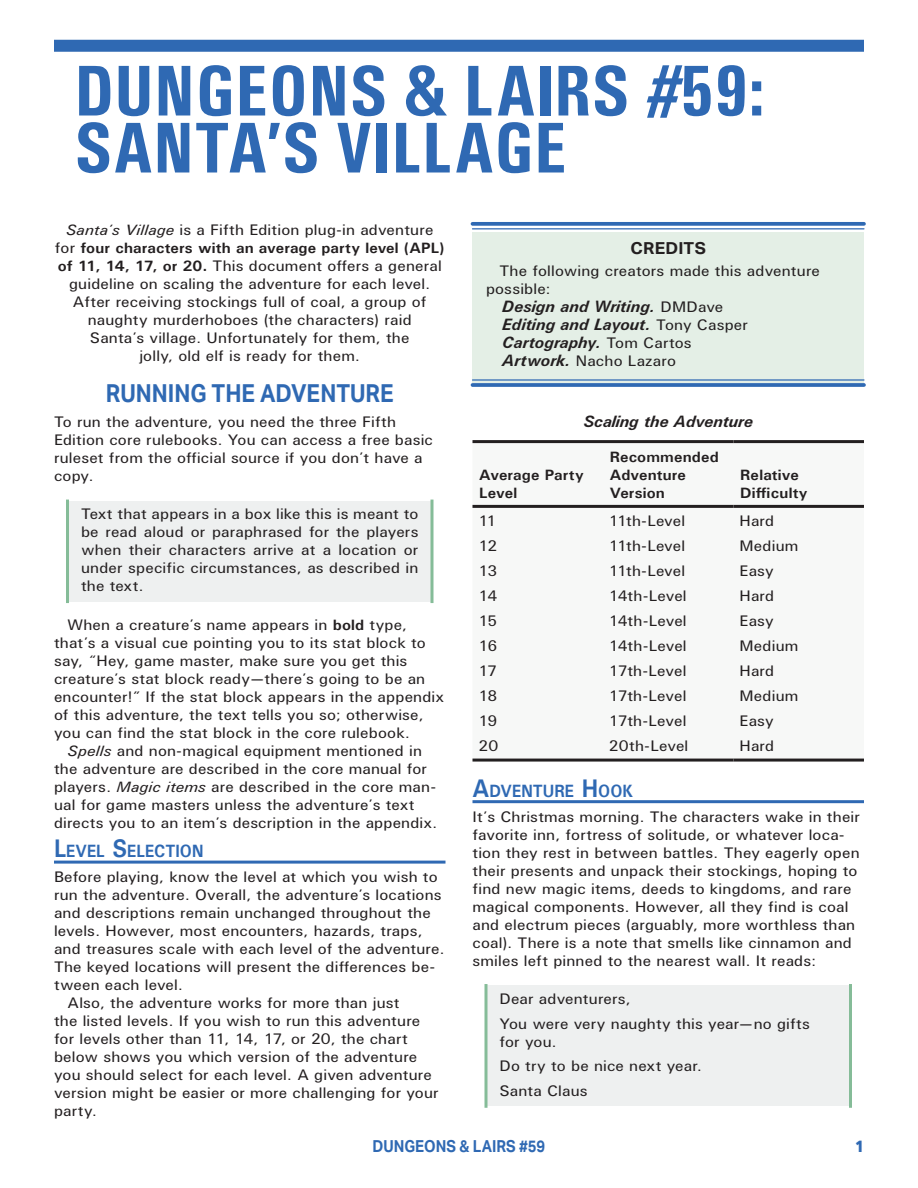
<style>
.page{position:relative;width:918px;height:1188px;background:#fff}
.page>*{position:absolute;margin:0;border:0;box-sizing:border-box;transform-origin:0 0}
.p_H1{font:700 72px/57px "U001 Con";color:#2f69b3}
.p_H2{font:700 24.75px "Aktiv Grotesk";color:#2f69b3;scale:.9 1}
.p_H3{font:700 17.85px "U001";color:#2f69b3;scale:.9 1}
.p_Breakout_Box{font:italic 700 16.5px "U001";letter-spacing:.005em;color:#231f20}
.p_Table_Title{font:italic 700 16.5px "U001";color:#231f20}
.t1{font:700 16.5px "Aktiv Grotesk";color:#2f69b3;scale:.9 1}
.P_Breakout_Box_Title{font:700 16.5px "Aktiv Grotesk";letter-spacing:.015em;color:#231f20;scale:1.05 1}
.t2{font:800 16.5px "Aktiv Grotesk";color:#2f69b3;scale:.9 1}
.p_body_no_indent{font:15px/18px "U001";letter-spacing:.01em;color:#231f20;scale:1.05 1}
.p_body{font:15px/18px "U001";letter-spacing:.01em;color:#231f20;scale:1.05 1}
.p_Boxed_Text{font:15px/18px "U001";letter-spacing:.01em;color:#231f20;text-align:justify;scale:1.05 1}
.p_table_body{font:15px "U001";letter-spacing:.005em;color:#231f20;scale:1.05 1}
.p_Breakout_Box-2{font:15px/18px "U001";letter-spacing:.01em;color:#231f20;scale:1.05 1}
.p_table_header{font:700 15px/18px "U001";letter-spacing:.01em;color:#231f20;scale:1.05 1}
.s1{font-style:italic}
.s2{font-weight:700}
.s3{font-size:25.5px}
.s4{font-weight:400;font-style:normal;font-size:15px}
.s5{font-weight:700;font-style:italic;font-size:16.5px}
</style>
<div class="page">
<div style="left:54px;top:40px;width:810px;height:12px;background:#2f69b3"></div>
<div style="left:68px;top:501px;width:364px;height:101px;background:#eef0f0"></div>
<hr style="left:66px;top:501px;width:3px;height:101px;background:#85bc98">
<svg style="left:430px;top:501px;width:4px;height:101px"></svg>
<hr style="left:54px;top:861px;width:392px;height:3px;background:#2f69b3">
<div style="left:472px;top:232px;width:392px;height:151px;background:#e4efe6"></div>
<svg style="left:472px;top:383px;width:392px;height:4px;background:#3b72b7"></svg>
<hr style="left:472px;top:379px;width:392px;height:2px;background:#2f69b3">
<svg style="left:472px;top:222px;width:392px;height:4px;background:#3d73b8"></svg>
<hr style="left:472px;top:228px;width:392px;height:1px;background:#2f69b3">
<hr style="left:472px;top:800px;width:392px;height:3px;background:#2f69b3">
<div style="left:486px;top:986px;width:364px;height:120px;background:#eef0f0"></div>
<svg style="left:484px;top:986px;width:4px;height:120px"></svg>
<hr style="left:849px;top:986px;width:3px;height:120px;background:#85bc98">
<svg style="left:472px;top:443px;width:392px;height:316px"></svg>
<hr style="left:472px;top:440px;width:131px;height:3px;background:#231f20">
<hr style="left:603px;top:440px;width:130px;height:3px;background:#231f20">
<hr style="left:733px;top:440px;width:131px;height:3px;background:#231f20">
<hr style="left:472px;top:505px;width:131px;height:3px;background:#231f20">
<hr style="left:603px;top:505px;width:130px;height:3px;background:#231f20">
<hr style="left:733px;top:505px;width:131px;height:3px;background:#231f20">
<hr style="left:472px;top:759px;width:131px;height:3px;background:#231f20">
<hr style="left:603px;top:759px;width:130px;height:3px;background:#231f20">
<hr style="left:733px;top:759px;width:131px;height:3px;background:#231f20">
<p class="p_H1" style="left:74px;top:61px;width:692px">DUNGEONS &amp; LAIRS #59:<br>SANTA’S VILLAGE</p>
<p class="p_body_no_indent" style="left:55px;top:221px;width:373px;text-align:center"><span class="s1">Santa’s Village</span> is a Fifth Edition plug-in adventure for <span class="s2">four characters with an average party level (APL) of 11, 14, 17, or 20.</span> This document offers a general guideline on scaling the adventure for each level.<br>After receiving stockings full of coal, a group of naughty murderhoboes (the characters) raid<br>Santa’s village. Unfortunately for them, the<br>jolly, old elf is ready for them.</p>
<p class="p_H2" style="left:106px;top:379px;width:321px">RUNNING THE ADVENTURE</p>
<p class="p_body_no_indent" style="left:54px;top:413px;width:362px">To run the adventure, you need the three Fifth Edition core rulebooks. You can access a free basic ruleset from the official source if you don’t have a copy.</p>
<p class="p_Boxed_Text" style="left:81px;top:505px;width:323px">Text that appears in a box like this is meant to be read aloud or paraphrased for the players when their characters arrive at a location or under specific circumstances, as described in the text.</p>
<p class="p_body" style="left:54px;top:615px;width:373px;text-indent:14px">When a creature’s name appears in <span class="s2">bold</span> type, that’s a visual cue pointing you to its stat block to say, “Hey, game master, make sure you get this creature’s stat block ready—there’s going to be an encounter!” If the stat block appears in the appendix of this adventure, the text tells you so; otherwise, you can find the stat block in the core rulebook.</p>
<p class="p_body" style="left:54px;top:741px;width:367px;text-indent:14px"><span class="s1">Spells</span> and non-magical equipment mentioned in the adventure are described in the core manual for players. <span class="s1">Magic items</span> are described in the core man&shy;ual for game masters unless the adventure’s text directs you to an item’s description in the appendix.</p>
<p class="p_H3" style="left:54px;top:840px;width:168px"><span class="s3">L</span>EVEL <span class="s3">S</span>ELECTION</p>
<p class="p_body_no_indent" style="left:54px;top:868px;width:374px">Before playing, know the level at which you wish to run the adventure. Overall, the adventure’s locations and descriptions remain unchanged throughout the levels. However, most encounters, hazards, traps, and treasures scale with each level of the adventure.<br>The keyed locations will present the differences be&shy;tween each level.</p>
<p class="p_body" style="left:54px;top:994px;width:368px;text-indent:14px">Also, the adventure works for more than just<br>the listed levels. If you wish to run this adventure for levels other than 11, 14, 17, or 20, the chart below shows you which version of the adventure you should select for each level. A given adventure version might be easier or more challenging for your party.</p>
<p class="P_Breakout_Box_Title" style="left:631px;top:239px;width:73px">CREDITS</p>
<p class="p_Breakout_Box-2" style="left:486px;top:261px;width:320px;text-indent:14px">The following creators made this adventure possible:</p>
<p class="p_Breakout_Box" style="left:502px;top:296px;width:223px">Design and Writing. <span class="s4">DMDave</span></p>
<p class="p_Breakout_Box" style="left:502px;top:314px;width:247px">Editing and Layout. <span class="s4">Tony Casper</span></p>
<p class="p_Breakout_Box" style="left:502px;top:332px;width:191px">Cartography. <span class="s4">Tom Cartos</span></p>
<p class="p_Breakout_Box-2" style="left:502px;top:351px;width:167px"><span class="s5">Artwork.</span> Nacho Lazaro</p>
<p class="p_Table_Title" style="left:584px;top:411px;width:171px">Scaling the Adventure</p>
<p class="p_table_header" style="left:479px;top:465px;width:101px">Average Party<br>Level</p>
<p class="p_table_header" style="left:610px;top:447px;width:105px">Recommended<br>Adventure<br>Version</p>
<p class="p_table_header" style="left:740px;top:465px;width:66px">Relative<br>Difficulty</p>
<p class="p_table_body" style="left:478px;top:511px;width:19px">11</p>
<p class="p_table_body" style="left:609px;top:511px;width:74px">11th-Level</p>
<p class="p_table_body" style="left:739px;top:511px;width:35px">Hard</p>
<p class="p_table_body" style="left:478px;top:537px;width:19px">12</p>
<p class="p_table_body" style="left:609px;top:537px;width:74px">11th-Level</p>
<p class="p_table_body" style="left:739px;top:537px;width:58px">Medium</p>
<p class="p_table_body" style="left:478px;top:562px;width:19px">13</p>
<p class="p_table_body" style="left:609px;top:562px;width:74px">11th-Level</p>
<p class="p_table_body" style="left:739px;top:562px;width:34px">Easy</p>
<p class="p_table_body" style="left:478px;top:587px;width:19px">14</p>
<p class="p_table_body" style="left:609px;top:587px;width:76px">14th-Level</p>
<p class="p_table_body" style="left:739px;top:587px;width:35px">Hard</p>
<p class="p_table_body" style="left:478px;top:612px;width:20px">15</p>
<p class="p_table_body" style="left:609px;top:612px;width:76px">14th-Level</p>
<p class="p_table_body" style="left:739px;top:612px;width:34px">Easy</p>
<p class="p_table_body" style="left:478px;top:637px;width:20px">16</p>
<p class="p_table_body" style="left:609px;top:637px;width:76px">14th-Level</p>
<p class="p_table_body" style="left:739px;top:637px;width:58px">Medium</p>
<p class="p_table_body" style="left:478px;top:662px;width:19px">17</p>
<p class="p_table_body" style="left:609px;top:662px;width:75px">17th-Level</p>
<p class="p_table_body" style="left:739px;top:662px;width:35px">Hard</p>
<p class="p_table_body" style="left:478px;top:687px;width:20px">18</p>
<p class="p_table_body" style="left:609px;top:687px;width:75px">17th-Level</p>
<p class="p_table_body" style="left:739px;top:687px;width:58px">Medium</p>
<p class="p_table_body" style="left:478px;top:712px;width:20px">19</p>
<p class="p_table_body" style="left:609px;top:712px;width:75px">17th-Level</p>
<p class="p_table_body" style="left:739px;top:712px;width:34px">Easy</p>
<p class="p_table_body" style="left:478px;top:737px;width:20px">20</p>
<p class="p_table_body" style="left:609px;top:737px;width:77px">20th-Level</p>
<p class="p_table_body" style="left:739px;top:737px;width:35px">Hard</p>
<p class="p_H3" style="left:472px;top:779px;width:180px"><span class="s3">A</span>DVENTURE <span class="s3">H</span>OOK</p>
<p class="p_body_no_indent" style="left:472px;top:807px;width:371px">It’s Christmas morning. The characters wake in their favorite inn, fortress of solitude, or whatever loca&shy;tion they rest in between battles. They eagerly open their presents and unpack their stockings, hoping to find new magic items, deeds to kingdoms, and rare magical components. However, all they find is coal and electrum pieces (arguably, more worthless than coal). There is a note that smells like cinnamon and smiles left pinned to the nearest wall. It reads:</p>
<p class="p_Boxed_Text" style="left:500px;top:989px;width:127px">Dear adventurers,</p>
<p class="p_Boxed_Text" style="left:500px;top:1014px;width:297px">You were very naughty this year—no gifts for you.</p>
<p class="p_Boxed_Text" style="left:500px;top:1057px;width:195px">Do try to be nice next year.</p>
<p class="p_Boxed_Text" style="left:500px;top:1082px;width:86px">Santa Claus</p>
<p class="t1" style="left:373px;top:1137px;width:193px">DUNGEONS &amp; LAIRS #59</p>
<p class="t2" style="left:855px;top:1137px;width:11px">1</p>
</div>
